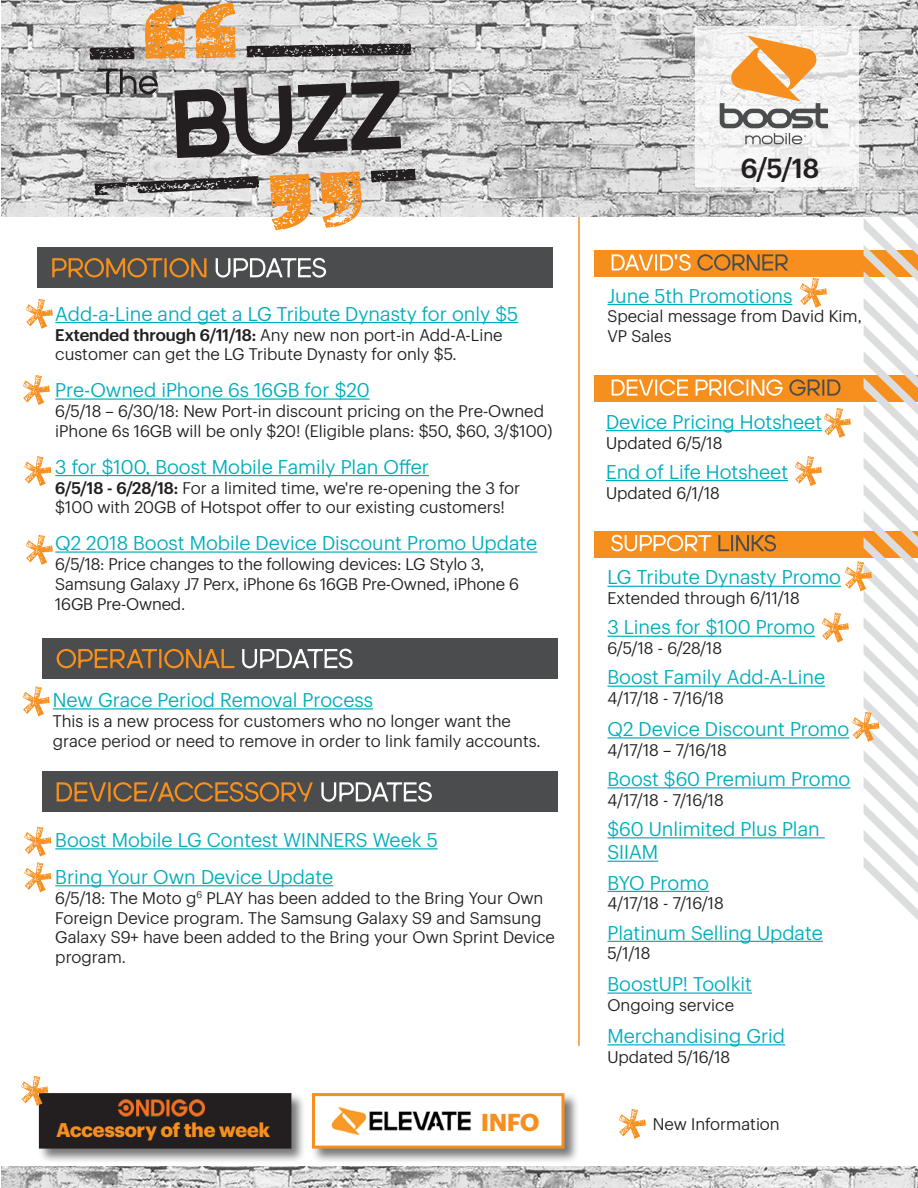
<style>
.page{position:relative;width:918px;height:1188px;background:#fff}
.page>*{position:absolute;margin:0;border:0;box-sizing:border-box;transform-origin:0 0}
._18_pt_Date{font:500 27px "Sprint Sans";color:#231f20}
._11_pt_Body{font:700 24px "Sprint Sans";color:#f68f1e}
._13_pt_Headline{font:19.5px "Sprint Sans";color:#00adbb}
._13_pt_Support_Links{font:19.5px/23.4px "Sprint Sans";color:#00adbb}
._11_pt_Body-2{font:19.5px "Sprint Sans";color:#00adbb}
._11_pt_Body-3{font:700 19.5px "Sprint Sans";color:#f68f1e}
._11_pt_Body-4{font:16.5px/19.8px "Sprint Sans";color:#231f20}
.s1{font-weight:500}
</style>
<div class="page">
<div style="left:42px;top:772px;width:515px;height:40px;background:#4b4c4d"></div>
<svg style="left:321px;top:782px;width:111px;height:20px"></svg>
<svg style="left:57px;top:782px;width:256px;height:20px"></svg>
<hr style="left:578px;top:212px;width:2px;height:834px;background:#f68f1e">
<div style="left:594px;top:250px;width:324px;height:27px;background:#f68f1e"></div>
<div style="left:594px;top:375px;width:324px;height:27px;background:#f68f1e"></div>
<div style="left:594px;top:531px;width:324px;height:27px;background:#f68f1e"></div>
<img style="left:2px;top:0;width:916px;height:216px">
<svg style="left:246px;top:43px;width:166px;height:15px;background:#5a5858"></svg>
<svg style="left:145px;top:4px;width:41px;height:56px;background:#eaa456"></svg>
<svg style="left:89px;top:46px;width:46px;height:15px"></svg>
<svg style="left:195px;top:3px;width:42px;height:55px;background:#e9a65c"></svg>
<svg style="left:268px;top:173px;width:44px;height:58px;background:#eeaf69"></svg>
<svg style="left:371px;top:168px;width:45px;height:15px"></svg>
<svg style="left:94px;top:176px;width:166px;height:20px;background:#838282"></svg>
<svg style="left:319px;top:171px;width:44px;height:57px;background:#ebb477"></svg>
<svg style="left:696px;top:26px;width:163px;height:161px;fill:#f4f4f4"></svg>
<svg style="left:23px;top:375px;width:27px;height:30px"></svg>
<svg style="left:24px;top:456px;width:27px;height:30px"></svg>
<svg style="left:26px;top:535px;width:27px;height:30px"></svg>
<svg style="left:26px;top:299px;width:27px;height:30px"></svg>
<svg style="left:619px;top:1109px;width:27px;height:30px"></svg>
<svg style="left:720px;top:36px;width:108px;height:108px"></svg>
<hr style="left:606px;top:430px;width:216px;height:1px;background:#00adbb">
<hr style="left:606px;top:480px;width:182px;height:1px;background:#00adbb">
<hr style="left:608px;top:586px;width:233px;height:1px;background:#00adbb">
<hr style="left:608px;top:636px;width:207px;height:1px;background:#00adbb">
<hr style="left:608px;top:686px;width:217px;height:1px;background:#00adbb">
<hr style="left:608px;top:737px;width:241px;height:2px;background:#00adbb">
<hr style="left:608px;top:787px;width:242px;height:2px;background:#00adbb">
<hr style="left:608px;top:837px;width:217px;height:1px;background:#00adbb">
<hr style="left:608px;top:861px;width:50px;height:1px;background:#00adbb">
<hr style="left:608px;top:891px;width:101px;height:1px;background:#00adbb">
<hr style="left:608px;top:941px;width:215px;height:1px;background:#00adbb">
<hr style="left:608px;top:993px;width:144px;height:1px;background:#00adbb">
<hr style="left:608px;top:1044px;width:177px;height:1px;background:#00adbb">
<svg style="left:98px;top:69px;width:60px;height:25px"></svg>
<svg style="left:174px;top:81px;width:227px;height:77px;background:#7d7b7c"></svg>
<div style="left:38px;top:247px;width:515px;height:41px;background:#4b4c4d"></div>
<svg style="left:216px;top:258px;width:110px;height:20px"></svg>
<svg style="left:52px;top:258px;width:155px;height:19px"></svg>
<div style="left:42px;top:638px;width:515px;height:41px;background:#4b4c4d"></div>
<svg style="left:242px;top:649px;width:111px;height:19px"></svg>
<svg style="left:57px;top:649px;width:177px;height:19px"></svg>
<img style="left:2px;top:1166px;width:916px;height:22px">
<svg style="left:22px;top:686px;width:28px;height:30px"></svg>
<svg style="left:24px;top:826px;width:27px;height:66px"></svg>
<svg style="left:611px;top:216px;width:307px;height:704px"></svg>
<div style="left:37px;top:1092px;width:269px;height:71px;background:#4b4c4d;opacity:.75"></div>
<div style="left:40px;top:1095px;width:250px;height:52px;background:#231f20"></div>
<div style="left:39px;top:1093px;width:252px;height:56px;border:3px solid #231f20"></div>
<img style="left:118px;top:1100px;width:87px;height:17px">
<div style="left:311px;top:1092px;width:268px;height:71px;background:#4b4c4d;opacity:.75"></div>
<div style="left:312px;top:1093px;width:252px;height:56px;background:#fff;border:3px solid #f68f1e"></div>
<img style="left:331px;top:1106px;width:140px;height:30px">
<hr style="left:55px;top:848px;width:383px;height:1px;background:#00adbb">
<hr style="left:55px;top:885px;width:278px;height:1px;background:#00adbb">
<svg style="left:21px;top:1076px;width:27px;height:30px"></svg>
<hr style="left:55px;top:322px;width:463px;height:1px;background:#00adbb">
<hr style="left:55px;top:398px;width:315px;height:2px;background:#00adbb">
<hr style="left:55px;top:475px;width:374px;height:1px;background:#00adbb">
<hr style="left:55px;top:551px;width:482px;height:2px;background:#00adbb">
<hr style="left:608px;top:304px;width:184px;height:1px;background:#00adbb">
<hr style="left:53px;top:708px;width:320px;height:2px;background:#00adbb">
<p class="_13_pt_Headline" style="left:55px;top:299px;width:464px">Add-a-Line and get a LG Tribute Dynasty for only $5</p>
<p class="_11_pt_Body-4" style="left:55px;top:323px;width:449px"><span class="s1">Extended through 6/11/18:</span> Any new non port-in Add-A-Line customer can get the LG Tribute Dynasty for only $5.</p>
<p class="_11_pt_Body-2" style="left:55px;top:376px;width:316px">Pre-Owned iPhone 6s 16GB for $20</p>
<p class="_11_pt_Body-4" style="left:55px;top:400px;width:499px">6/5/18 – 6/30/18: New Port-in discount pricing on the Pre-Owned iPhone 6s 16GB will be only $20! (Eligible plans: $50, $60, 3/$100)</p>
<p class="_13_pt_Headline" style="left:55px;top:452px;width:375px">3 for $100, Boost Mobile Family Plan Offer</p>
<p class="_11_pt_Body-4" style="left:55px;top:476px;width:467px"><span class="s1">6/5/18 - 6/28/18:</span> For a limited time, we're re-opening the 3 for $100 with 20GB of Hotspot offer to our existing customers!</p>
<p class="_11_pt_Body-2" style="left:55px;top:529px;width:484px">Q2 2018 Boost Mobile Device Discount Promo Update</p>
<p class="_11_pt_Body-4" style="left:55px;top:553px;width:465px">6/5/18: Price changes to the following devices: LG Stylo 3,<br>Samsung Galaxy J7 Perx, iPhone 6s 16GB Pre-Owned, iPhone 6<br>16GB Pre-Owned.</p>
<p class="_13_pt_Headline" style="left:53px;top:685px;width:322px">New Grace Period Removal Process</p>
<p class="_11_pt_Body-4" style="left:53px;top:710px;width:489px">This is a new process for customers who no longer want the grace period or need to remove in order to link family accounts.</p>
<p class="_13_pt_Headline" style="left:55px;top:825px;width:384px">Boost Mobile LG Contest WINNERS Week 5</p>
<p class="_13_pt_Headline" style="left:55px;top:862px;width:279px">Bring Your Own Device Update</p>
<p class="_11_pt_Body-4" style="left:55px;top:886px;width:501px">6/5/18: The Moto g<sup>6</sup> PLAY has been added to the Bring Your Own Foreign Device program. The Samsung Galaxy S9 and Samsung Galaxy S9+ have been added to the Bring your Own Sprint Device program.</p>
<p class="_11_pt_Body-3" style="left:57px;top:1115px;width:215px">Accessory of the week</p>
<p class="_11_pt_Body" style="left:481px;top:1103px;width:60px">INFO</p>
<p class="_18_pt_Date" style="left:741px;top:147px;width:80px">6/5/18</p>
<p class="_13_pt_Headline" style="left:608px;top:281px;width:186px">June 5th Promotions</p>
<p class="_11_pt_Body-4" style="left:608px;top:305px;width:256px">Special message from David Kim,<br>VP Sales</p>
<p class="_13_pt_Support_Links" style="left:606px;top:408px;width:218px">Device Pricing Hotsheet</p>
<p class="_11_pt_Body-4" style="left:606px;top:431px;width:118px">Updated 6/5/18</p>
<p class="_13_pt_Support_Links" style="left:606px;top:458px;width:184px">End of Life Hotsheet</p>
<p class="_11_pt_Body-4" style="left:606px;top:481px;width:115px">Updated 6/1/18</p>
<p class="_13_pt_Support_Links" style="left:608px;top:564px;width:235px">LG Tribute Dynasty Promo</p>
<p class="_11_pt_Body-4" style="left:608px;top:587px;width:194px">Extended through 6/11/18</p>
<p class="_13_pt_Support_Links" style="left:608px;top:614px;width:209px">3 Lines for $100 Promo</p>
<p class="_11_pt_Body-4" style="left:608px;top:637px;width:116px">6/5/18 - 6/28/18</p>
<p class="_13_pt_Headline" style="left:608px;top:663px;width:219px">Boost Family Add-A-Line</p>
<p class="_11_pt_Body-4" style="left:608px;top:687px;width:118px">4/17/18 - 7/16/18</p>
<p class="_13_pt_Support_Links" style="left:608px;top:716px;width:243px">Q2 Device Discount Promo</p>
<p class="_11_pt_Body-4" style="left:608px;top:739px;width:121px">4/17/18 – 7/16/18</p>
<p class="_13_pt_Headline" style="left:607px;top:764px;width:244px">Boost $60 Premium Promo</p>
<p class="_11_pt_Body-4" style="left:607px;top:789px;width:118px">4/17/18 - 7/16/18</p>
<p class="_13_pt_Support_Links" style="left:607px;top:816px;width:214px">$60 Unlimited Plus Plan<br>SIIAM</p>
<p class="_13_pt_Support_Links" style="left:607px;top:869px;width:103px">BYO Promo</p>
<p class="_11_pt_Body-4" style="left:607px;top:892px;width:118px">4/17/18 - 7/16/18</p>
<p class="_13_pt_Support_Links" style="left:607px;top:919px;width:217px">Platinum Selling Update</p>
<p class="_11_pt_Body-4" style="left:607px;top:942px;width:44px">5/1/18</p>
<p class="_13_pt_Support_Links" style="left:607px;top:971px;width:146px">BoostUP! Toolkit</p>
<p class="_11_pt_Body-4" style="left:607px;top:994px;width:128px">Ongoing service</p>
<p class="_13_pt_Support_Links" style="left:607px;top:1023px;width:179px">Merchandising Grid</p>
<p class="_11_pt_Body-4" style="left:608px;top:1046px;width:124px">Updated 5/16/18</p>
<p class="_11_pt_Body-4" style="left:653px;top:1113px;width:128px">New Information</p>
</div>
